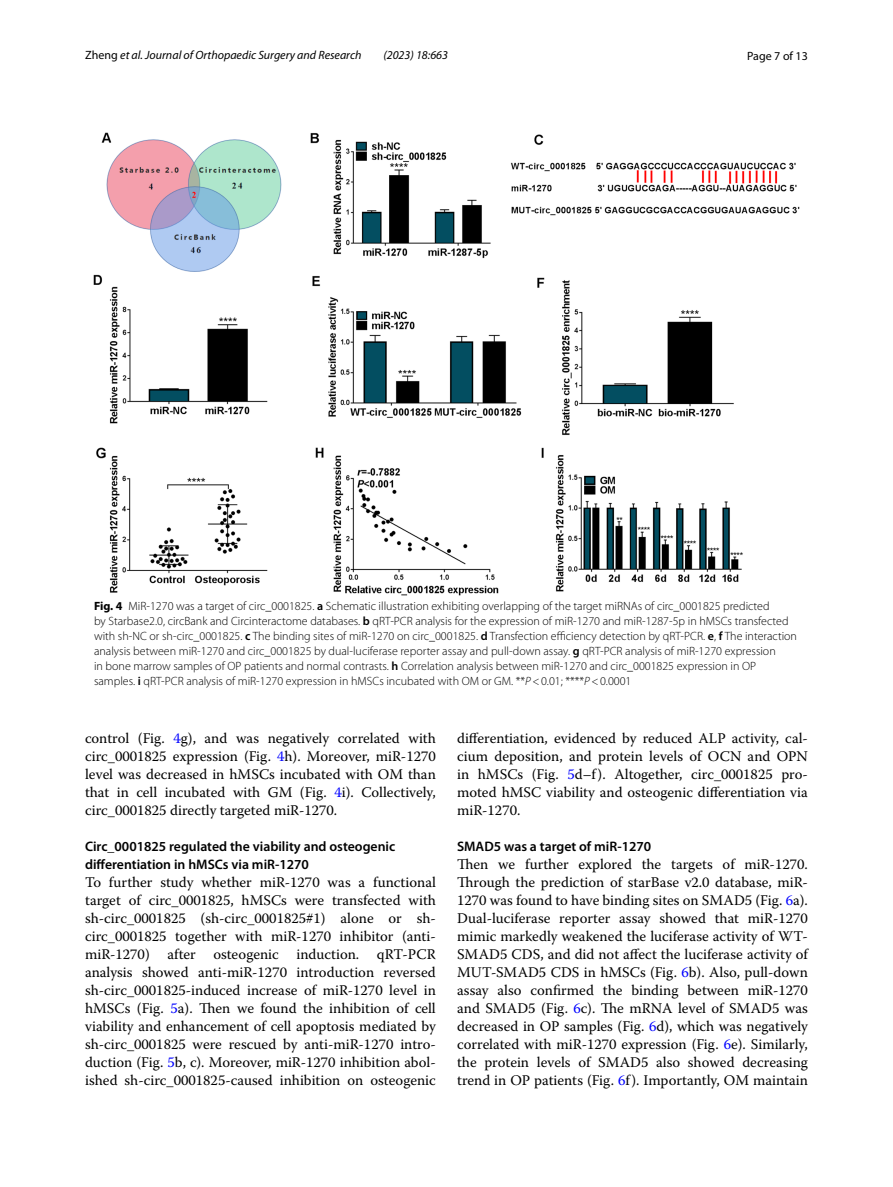
<style>
.page{position:relative;width:893px;height:1187px;background:#fff}
.page>*{position:absolute;margin:0;border:0;box-sizing:border-box;transform-origin:0 0}
.t1{font:14.7px/18px "Warnock Pro";color:#000;text-align:justify}
.t2{font:600 13.8px/18px "Myriad Pro";color:#000}
.t3{font:300 12px/15px "Myriad Pro";color:#000}
.t4{font:italic 12px "Myriad Pro";color:#000}
.t5{font:12px "Myriad Pro";color:#000}
.s1{font-style:normal}
.s2{font-weight:700}
.s3{font-weight:600}
.s4{font-style:italic}
.s5{color:#00f}
</style>
<div class="page">
<img style="left:94px;top:133px;width:705px;height:462px">
<p class="t4" style="left:85px;top:48px;width:278px"><span class="s1">Zheng</span> et al. Journal of Orthopaedic Surgery and Research</p>
<p class="t4" style="left:383px;top:48px;width:66px">(2023) 18:663</p>
<p class="t5" style="left:747px;top:48px;width:62px">Page 7 of 13</p>
<p class="t3" style="left:94px;top:599px;width:704px"><span class="s2">Fig. 4</span> MiR-1270 was a target of circ_0001825. <span class="s3">a</span> Schematic illustration exhibiting overlapping of the target miRNAs of circ_0001825 predicted<br>by Starbase2.0, circBank and Circinteractome databases. <span class="s3">b</span> qRT-PCR analysis for the expression of miR-1270 and miR-1287-5p in hMSCs transfected with sh-NC or sh-circ_0001825. <span class="s3">c</span> The binding sites of miR-1270 on circ_0001825. <span class="s3">d</span> Transfection efficiency detection by qRT-PCR. <span class="s3">e</span>, <span class="s3">f</span> The interaction analysis between miR-1270 and circ_0001825 by dual-luciferase reporter assay and pull-down assay. <span class="s3">g</span> qRT-PCR analysis of miR-1270 expression<br>in bone marrow samples of OP patients and normal contrasts. <span class="s3">h</span> Correlation analysis between miR-1270 and circ_0001825 expression in OP samples. <span class="s3">i</span> qRT-PCR analysis of miR-1270 expression in hMSCs incubated with OM or GM. **<span class="s4">P</span>&lt;0.01; ****<span class="s4">P</span>&lt;0.0001</p>
<p class="t1" style="left:85px;top:728px;width:352px">control (Fig. <span class="s5">4</span>g), and was negatively correlated with circ_0001825 expression (Fig. <span class="s5">4</span>h). Moreover, miR-1270 level was decreased in hMSCs incubated with OM than that in cell incubated with GM (Fig. <span class="s5">4</span>i). Collectively, circ_0001825 directly targeted miR-1270.</p>
<p class="t2" style="left:85px;top:836px;width:312px">Circ_0001825 regulated the viability and osteogenic differentiation in hMSCs via miR‑1270</p>
<p class="t1" style="left:85px;top:872px;width:352px">To further study whether miR-1270 was a functional target of circ_0001825, hMSCs were transfected with sh-circ_0001825 (sh-circ_0001825#1) alone or sh&shy;circ_0001825 together with miR-1270 inhibitor (anti&shy;miR-1270) after osteogenic induction. qRT-PCR analysis showed anti-miR-1270 introduction reversed sh-circ_0001825-induced increase of miR-1270 level in hMSCs (Fig. <span class="s5">5</span>a). Then we found the inhibition of cell viability and enhancement of cell apoptosis mediated by sh-circ_0001825 were rescued by anti-miR-1270 intro&shy;duction (Fig. <span class="s5">5</span>b, c). Moreover, miR-1270 inhibition abol&shy;ished sh-circ_0001825-caused inhibition on osteogenic</p>
<p class="t1" style="left:457px;top:728px;width:352px">differentiation, evidenced by reduced ALP activity, cal&shy;cium deposition, and protein levels of OCN and OPN in hMSCs (Fig. <span class="s5">5</span>d–f). Altogether, circ_0001825 pro&shy;moted hMSC viability and osteogenic differentiation via miR-1270.</p>
<p class="t2" style="left:457px;top:836px;width:196px">SMAD5 was a target of miR‑1270</p>
<p class="t1" style="left:457px;top:854px;width:352px">Then we further explored the targets of miR-1270.<br>Through the prediction of starBase v2.0 database, miR-1270 was found to have binding sites on SMAD5 (Fig. <span class="s5">6</span>a).<br>Dual-luciferase reporter assay showed that miR-1270 mimic markedly weakened the luciferase activity of WT-SMAD5 CDS, and did not affect the luciferase activity of MUT-SMAD5 CDS in hMSCs (Fig. <span class="s5">6</span>b). Also, pull-down assay also confirmed the binding between miR-1270 and SMAD5 (Fig. <span class="s5">6</span>c). The mRNA level of SMAD5 was decreased in OP samples (Fig. <span class="s5">6</span>d), which was negatively correlated with miR-1270 expression (Fig. <span class="s5">6</span>e). Similarly, the protein levels of SMAD5 also showed decreasing trend in OP patients (Fig. <span class="s5">6</span>f). Importantly, OM maintain</p>
</div>
